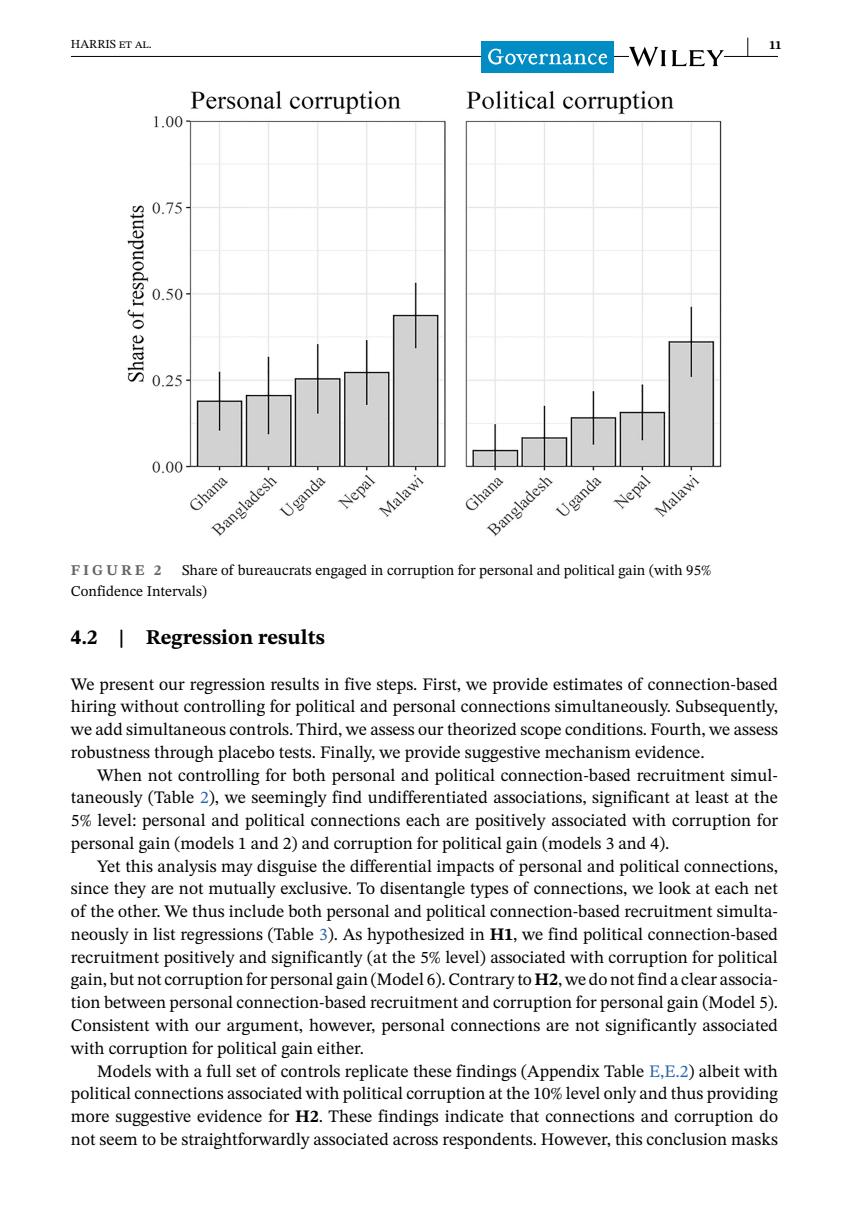
<style>
.page{position:relative;width:849px;height:1221px;background:#fff}
.page>*{position:absolute;margin:0;border:0;box-sizing:border-box;transform-origin:0 0}
.t1{font:700 21px "STIX Two Text";color:#000}
.t2{font:17.5px/22.8px "STIX Two Text";color:#000;text-align:justify}
.t3{font:14.88px/21px "STIX Two Text";color:#000}
.t4{font:700 14.88px "STIX Two Text";letter-spacing:.2em;color:#636466}
.t5{font:12.25px "STIX Two Text";color:#000}
.t6{font:700 12.25px "STIX Two Text";color:#000}
.s1{color:#2564af}
.s2{font-weight:700}
</style>
<div class="page">
<hr style="left:71px;top:56px;width:706px;height:1px;background:#000">
<div style="left:481px;top:41px;width:133px;height:31px;background:#018dc3"></div>
<svg style="left:488px;top:49px;width:119px;height:16px"></svg>
<svg style="left:628px;top:47px;width:95px;height:20px"></svg>
<svg style="left:747px;top:38px;width:1px;height:18px"></svg>
<img style="left:127px;top:91px;width:595px;height:446px">
<p class="t5" style="left:71px;top:35px;width:82px">HARRIS et al.</p>
<p class="t6" style="left:769px;top:36px;width:14px">11</p>
<p class="t3" style="left:71px;top:560px;width:641px;text-indent:111px">Share of bureaucrats engaged in corruption for personal and political gain (with 95%<br>Confidence Intervals)</p>
<p class="t4" style="left:71px;top:560px;width:92px">FIGURE 2</p>
<p class="t1" style="left:71px;top:622px;width:255px">4.2 | Regression results</p>
<p class="t2" style="left:71px;top:672px;width:708px">We present our regression results in five steps. First, we provide estimates of connection-based hiring without controlling for political and personal connections simultaneously. Subsequently, we add simultaneous controls. Third, we assess our theorized scope conditions. Fourth, we assess robustness through placebo tests. Finally, we provide suggestive mechanism evidence.</p>
<p class="t2" style="left:71px;top:763px;width:708px;text-indent:26px">When not controlling for both personal and political connection-based recruitment simul&shy;taneously (Table <span class="s1">2</span>), we seemingly find undifferentiated associations, significant at least at the 5% level: personal and political connections each are positively associated with corruption for personal gain (models 1 and 2) and corruption for political gain (models 3 and 4).</p>
<p class="t2" style="left:71px;top:854px;width:708px;text-indent:26px">Yet this analysis may disguise the differential impacts of personal and political connections, since they are not mutually exclusive. To disentangle types of connections, we look at each net of the other. We thus include both personal and political connection-based recruitment simulta&shy;neously in list regressions (Table <span class="s1">3</span>). As hypothesized in <span class="s2">H1</span>, we find political connection-based recruitment positively and significantly (at the 5% level) associated with corruption for political gain, but not corruption for personal gain (Model 6). Contrary to <span class="s2">H2</span>, we do not find a clear associa&shy;tion between personal connection-based recruitment and corruption for personal gain (Model 5).<br>Consistent with our argument, however, personal connections are not significantly associated with corruption for political gain either.</p>
<p class="t2" style="left:71px;top:1059px;width:708px;text-indent:26px">Models with a full set of controls replicate these findings (Appendix Table <span class="s1">E,E.2</span>) albeit with political connections associated with political corruption at the 10% level only and thus providing more suggestive evidence for <span class="s2">H2</span>. These findings indicate that connections and corruption do not seem to be straightforwardly associated across respondents. However, this conclusion masks</p>
</div>
